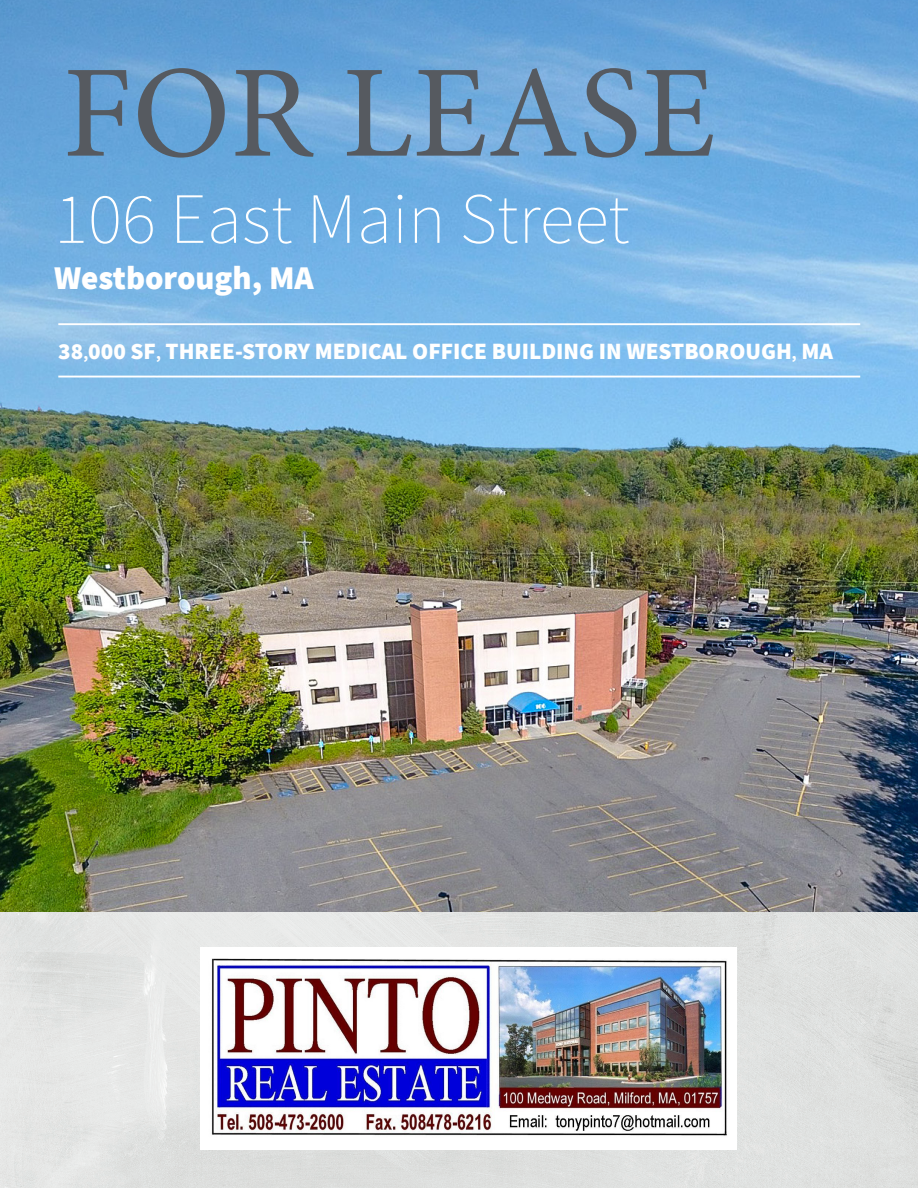
<style>
.page{position:relative;width:918px;height:1188px;background:#fff}
.page>*{position:absolute;margin:0;border:0;box-sizing:border-box;transform-origin:0 0}
.t1{font:131.7px "Minion Pro";color:#565a60}
.t2{font:200 72px "Source Sans Pro";color:#fff}
.t3{font:900 33px "Source Sans Pro";color:#fff}
.t4{font:900 23.25px "Source Sans Pro";color:#fff}
.s1{font-size:15px}
</style>
<div class="page">
<img style="left:1px;top:912px;width:917px;height:276px">
<img style="left:0;top:0;width:918px;height:912px">
<hr style="left:58px;top:323px;width:802px;height:2px;background:#fff">
<hr style="left:58px;top:376px;width:802px;height:2px;background:#fff">
<img style="left:201px;top:948px;width:536px;height:202px">
<p class="t1" style="left:63px;top:25px;width:655px">FOR LEASE</p>
<p class="t2" style="left:54px;top:176px;width:577px">106 East Main Street</p>
<p class="t3" style="left:54px;top:256px;width:261px">Westborough, MA</p>
<p class="t4" style="left:58px;top:335px;width:776px">38<span class="s1">,</span>000 SF<span class="s1">,</span> THREE-STORY MEDICAL OFFICE BUILDING IN WESTBOROUGH<span class="s1">,</span> MA</p>
</div>
